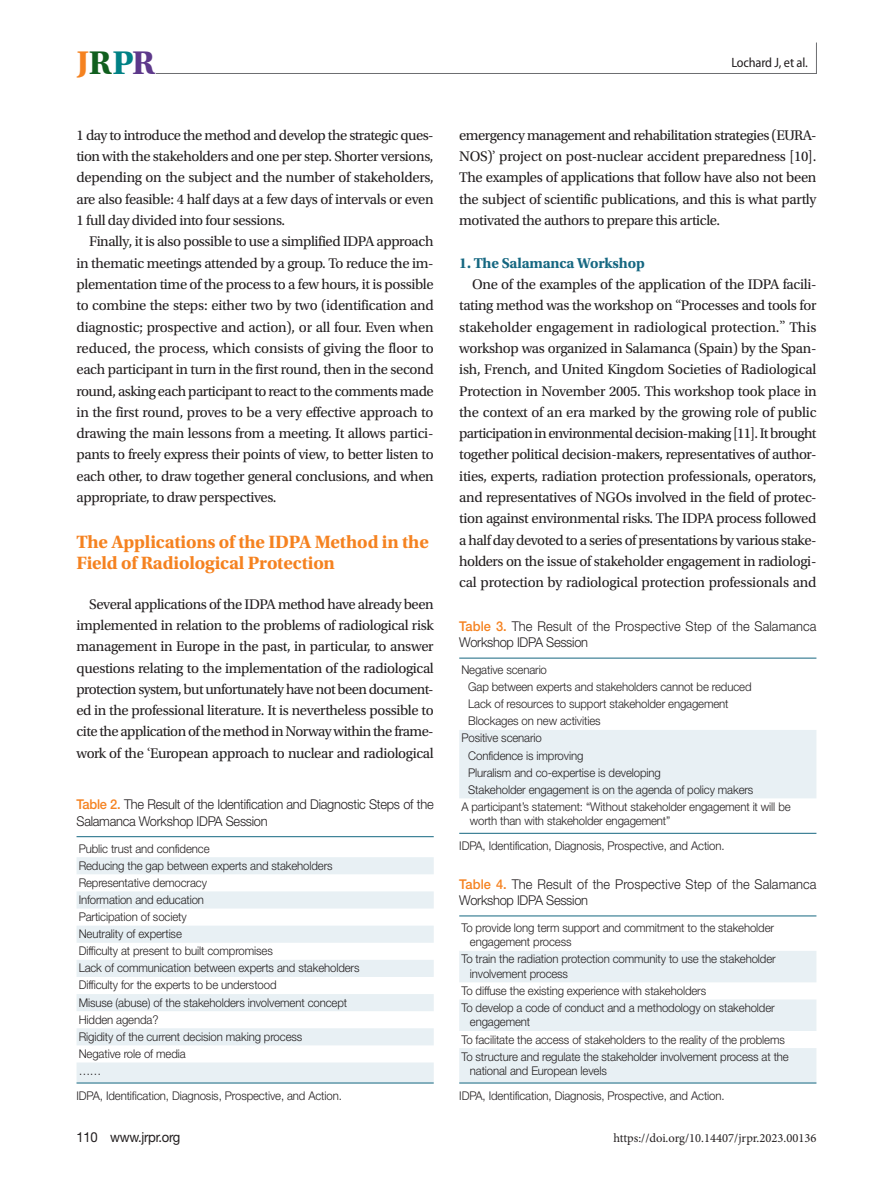
<style>
.page{position:relative;width:893px;height:1191px;background:#fff}
.page>*{position:absolute;margin:0;border:0;box-sizing:border-box;transform-origin:0 0}
.t1{font:700 34.5px "Utopia Std";color:#f58220}
.본문_대제목{font:700 18.75px/21.3px "Utopia Std";letter-spacing:-.01em;color:#f58220}
.본문_중제목{font:700 15px "Utopia Std";letter-spacing:-.01em;color:#156781}
.본문{font:14.7px/21.3px "Utopia Std";letter-spacing:-.025em;color:#231f20;text-align:justify}
.t2{font:13.8px "Helvetica Neue LT Std";letter-spacing:-.025em;color:#231f20;scale:.95 1}
.표_제목__그림_설명{font:300 13.5px/16.2px "Helvetica Neue LT Std";letter-spacing:.005em;color:#231f20;scale:.95 1}
.표_제목__그림_설명-2{font:300 13.5px/16.2px "Helvetica Neue LT Std";letter-spacing:-.02em;color:#231f20;scale:.95 1}
.t3{font:semi-condensed 13.5px "Myriad Pro";letter-spacing:-.01em;color:#231f20}
.t4{font:12.6px "Minion Pro";color:#231f20}
.표_본문{font:300 12px/14.4px "Helvetica Neue LT Std";letter-spacing:-.01em;color:#231f20;scale:.95 1}
.s1{color:#105f1e}
.s2{color:#008185}
.s3{color:#5d388a}
.s4{font-family:"Minion Pro"}
.s5{font-weight:500;color:#f58220}
</style>
<div class="page">
<svg style="left:155px;top:42px;width:662px;height:32px"></svg>
<svg style="left:77px;top:837px;width:357px;height:1px"></svg>
<svg style="left:77px;top:857px;width:357px;height:225px;fill:#e8f0f4"></svg>
<hr style="left:77px;top:1082px;width:357px;height:1px;background:#156781">
<hr style="left:77px;top:836px;width:357px;height:1px;background:#156781">
<div style="left:459px;top:730px;width:357px;height:68px;background:#e8f0f4"></div>
<hr style="left:459px;top:833px;width:357px;height:1px;background:#156781">
<hr style="left:459px;top:658px;width:357px;height:1px;background:#156781">
<svg style="left:459px;top:916px;width:357px;height:1px"></svg>
<svg style="left:459px;top:951px;width:357px;height:131px;fill:#e8f0f4"></svg>
<hr style="left:459px;top:1082px;width:357px;height:1px;background:#156781">
<hr style="left:459px;top:915px;width:357px;height:1px;background:#156781">
<h1 class="t1" style="left:77px;top:43px;width:80px">J<span class="s1">R</span><span class="s2">P</span><span class="s3">R</span></h1>
<p class="본문" style="left:77px;top:125px;width:359px">1 day to introduce the method and develop the strategic ques&shy;tion with the stakeholders and one per step. Shorter versions, depending on the subject and the number of stakeholders, are also feasible: 4 half days at a few days of intervals or even 1 full day divided into four sessions.</p>
<p class="본문" style="left:77px;top:231px;width:359px;text-indent:13px">Finally, it is also possible to use a simplified IDPA approach in thematic meetings attended by a group. To reduce the im&shy;plementation time of the process to a few hours, it is possible to combine the steps: either two by two (identification and diagnostic; prospective and action), or all four. Even when reduced, the process, which consists of giving the floor to each participant in turn in the first round, then in the second round, asking each participant to react to the comments made in the first round, proves to be a very effective approach to drawing the main lessons from a meeting. It allows partici&shy;pants to freely express their points of view, to better listen to each other, to draw together general conclusions, and when appropriate, to draw perspectives.</p>
<p class="본문_대제목" style="left:77px;top:531px;width:354px">The Applications of the IDPA Method in the<br>Field of Radiological Protection</p>
<p class="본문" style="left:77px;top:593px;width:359px;text-indent:13px">Several applications of the IDPA method have already been implemented in relation to the problems of radiological risk management in Europe in the past, in particular, to answer questions relating to the implementation of the radiological protection system, but unfortunately have not been document&shy;ed in the professional literature. It is nevertheless possible to cite the application of the method in Norway within the frame&shy;work of the <span class="s4">‘</span>European approach to nuclear and radiological</p>
<p class="표_제목__그림_설명-2" style="left:77px;top:796px;width:377px"><span class="s5">Table 2.</span> The Result of the Identification and Diagnostic Steps of the<br>Salamanca Workshop IDPA Session</p>
<p class="표_본문" style="left:79px;top:841px;width:139px">Public trust and confidence</p>
<p class="표_본문" style="left:79px;top:858px;width:269px">Reducing the gap between experts and stakeholders</p>
<p class="표_본문" style="left:79px;top:875px;width:137px">Representative democracy</p>
<p class="표_본문" style="left:79px;top:892px;width:134px">Information and education</p>
<p class="표_본문" style="left:79px;top:909px;width:115px">Participation of society</p>
<p class="표_본문" style="left:79px;top:926px;width:110px">Neutrality of expertise</p>
<p class="표_본문" style="left:79px;top:943px;width:206px">Difficulty at present to built compromises</p>
<p class="표_본문" style="left:79px;top:960px;width:297px">Lack of communication between experts and stakeholders</p>
<p class="표_본문" style="left:79px;top:977px;width:210px">Difficulty for the experts to be understood</p>
<p class="표_본문" style="left:79px;top:994px;width:284px">Misuse (abuse) of the stakeholders involvement concept</p>
<p class="표_본문" style="left:79px;top:1012px;width:86px">Hidden agenda?</p>
<p class="표_본문" style="left:79px;top:1029px;width:237px">Rigidity of the current decision making process</p>
<p class="표_본문" style="left:79px;top:1046px;width:114px">Negative role of media</p>
<p class="표_본문" style="left:79px;top:1063px;width:25px">……</p>
<p class="표_본문" style="left:77px;top:1088px;width:281px">IDPA, Identification, Diagnosis, Prospective, and Action.</p>
<p class="t2" style="left:77px;top:1128px;width:111px">110 www.jrpr.org</p>
<p class="t3" style="left:731px;top:55px;width:78px">Lochard J, et al.</p>
<p class="본문" style="left:459px;top:125px;width:359px">emergency management and rehabilitation strategies (EURA-NOS)<span class="s4">’</span> project on post-nuclear accident preparedness [10].<br>The examples of applications that follow have also not been the subject of scientific publications, and this is what partly motivated the authors to prepare this article.</p>
<p class="본문_중제목" style="left:459px;top:254px;width:187px">1. The Salamanca Workshop</p>
<p class="본문" style="left:459px;top:274px;width:359px;text-indent:13px">One of the examples of the application of the IDPA facili&shy;tating method was the workshop on <span class="s4">“</span>Processes and tools for stakeholder engagement in radiological protection.<span class="s4">”</span> This workshop was organized in Salamanca (Spain) by the Span&shy;ish, French, and United Kingdom Societies of Radiological Protection in November 2005. This workshop took place in the context of an era marked by the growing role of public participation in environmental decision-making [11]. It brought together political decision-makers, representatives of author&shy;ities, experts, radiation protection professionals, operators, and representatives of NGOs involved in the field of protec&shy;tion against environmental risks. The IDPA process followed a half day devoted to a series of presentations by various stake&shy;holders on the issue of stakeholder engagement in radiologi&shy;cal protection by radiological protection professionals and</p>
<p class="표_제목__그림_설명" style="left:459px;top:617px;width:378px"><span class="s5">Table 3.</span> The Result of the Prospective Step of the Salamanca<br>Workshop IDPA Session</p>
<p class="표_본문" style="left:461px;top:662px;width:92px">Negative scenario</p>
<p class="표_본문" style="left:468px;top:679px;width:300px">Gap between experts and stakeholders cannot be reduced</p>
<p class="표_본문" style="left:468px;top:696px;width:276px">Lack of resources to support stakeholder engagement</p>
<p class="표_본문" style="left:468px;top:713px;width:141px">Blockages on new activities</p>
<p class="표_본문" style="left:461px;top:730px;width:86px">Positive scenario</p>
<p class="표_본문" style="left:468px;top:748px;width:123px">Confidence is improving</p>
<p class="표_본문" style="left:468px;top:765px;width:204px">Pluralism and co-expertise is developing</p>
<p class="표_본문" style="left:468px;top:782px;width:302px">Stakeholder engagement is on the agenda of policy makers</p>
<p class="표_본문" style="left:470px;top:799px;width:339px;text-indent:-9px">A participant’s statement: “Without stakeholder engagement it will be worth than with stakeholder engagement”</p>
<p class="표_본문" style="left:459px;top:838px;width:281px">IDPA, Identification, Diagnosis, Prospective, and Action.</p>
<p class="표_제목__그림_설명" style="left:459px;top:875px;width:378px"><span class="s5">Table 4.</span> The Result of the Prospective Step of the Salamanca<br>Workshop IDPA Session</p>
<p class="표_본문" style="left:470px;top:920px;width:322px;text-indent:-9px">To provide long term support and commitment to the stakeholder engagement process</p>
<p class="표_본문" style="left:470px;top:951px;width:323px;text-indent:-9px">To train the radiation protection community to use the stakeholder involvement process</p>
<p class="표_본문" style="left:461px;top:983px;width:259px">To diffuse the existing experience with stakeholders</p>
<p class="표_본문" style="left:470px;top:1000px;width:322px;text-indent:-9px">To develop a code of conduct and a methodology on stakeholder engagement</p>
<p class="표_본문" style="left:461px;top:1031px;width:342px">To facilitate the access of stakeholders to the reality of the problems</p>
<p class="표_본문" style="left:470px;top:1049px;width:337px;text-indent:-9px">To structure and regulate the stakeholder involvement process at the national and European levels</p>
<p class="표_본문" style="left:459px;top:1088px;width:281px">IDPA, Identification, Diagnosis, Prospective, and Action.</p>
<p class="t4" style="left:613px;top:1129px;width:205px">https://doi.org/10.14407/jrpr.2023.00136</p>
</div>
